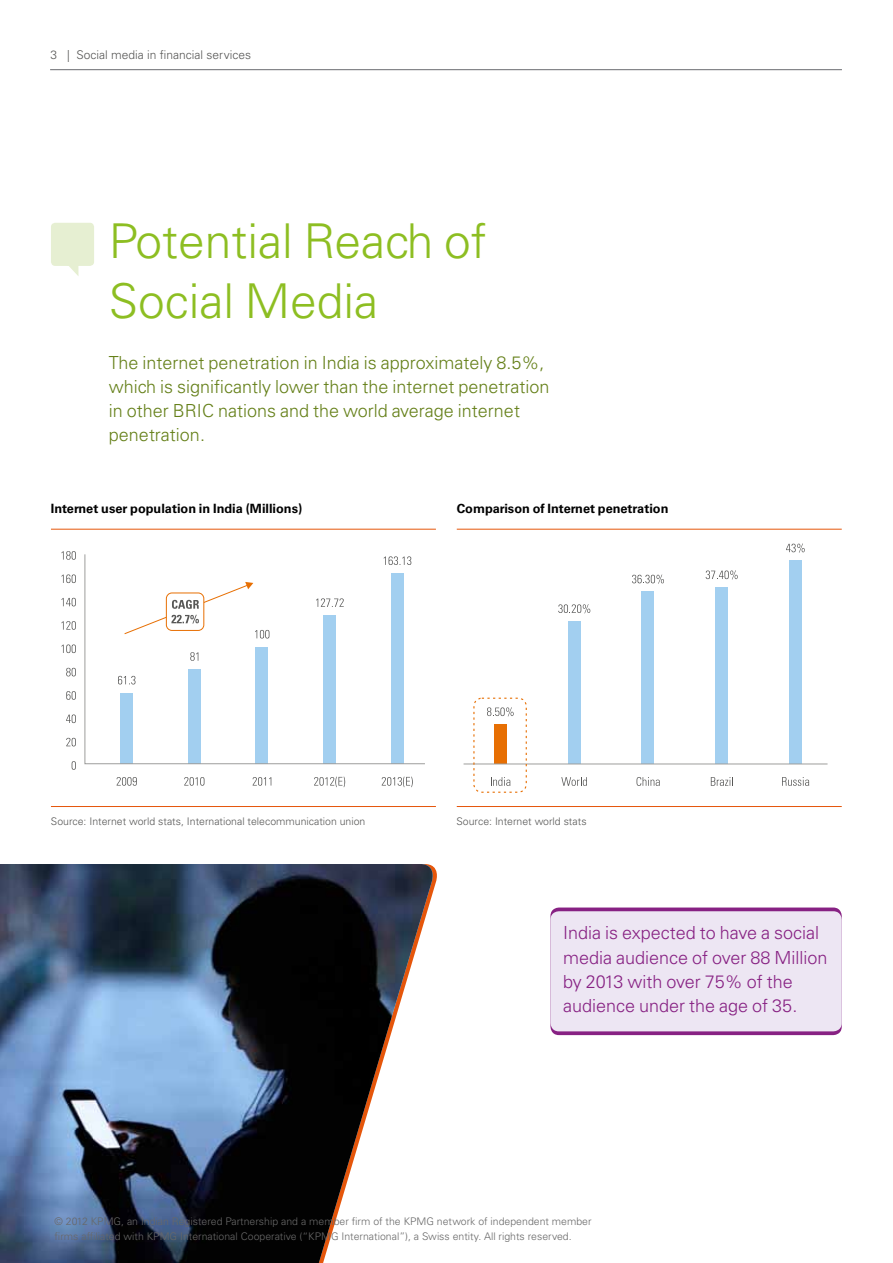
<style>
.page{position:relative;width:893px;height:1263px;background:#fff}
.page>*{position:absolute;margin:0;border:0;box-sizing:border-box;transform-origin:0 0}
.t1{font:300 48px/60px "Univers LT Std";color:#8dbe22}
.t2{font:300 18px/24px "Univers LT Std";color:#658019}
.t3{font:300 18px/24px "Univers LT Std";color:#872183}
.t4{font:700 12.75px "Univers LT Std";color:#000}
.t5{font:300 12px "Univers LT Std";color:#575756}
.t6{font:300 10.5px/15px "Univers LT Std";color:#686868}
.t7{font:300 10.5px "Univers LT Std";color:#575756}
</style>
<div class="page">
<svg style="left:550px;top:907px;width:292px;height:128px;background:#943a91"></svg>
<hr style="left:51px;top:529px;width:385px;height:1px;background:#e5560b">
<hr style="left:457px;top:529px;width:385px;height:1px;background:#e5560b">
<hr style="left:51px;top:806px;width:385px;height:1px;background:#e5560b">
<hr style="left:457px;top:806px;width:385px;height:1px;background:#e5560b">
<div style="left:51px;top:223px;width:43px;height:43px;background:#e6efd2;border-radius:4px"></div>
<svg style="left:69px;top:266px;width:9px;height:10px"></svg>
<div style="left:550px;top:911px;width:292px;height:120px;background:#ede6f3;border-radius:9px"></div>
<svg style="left:72px;top:761px;width:4px;height:9px"></svg>
<svg style="left:66px;top:738px;width:10px;height:8px"></svg>
<svg style="left:66px;top:714px;width:10px;height:9px"></svg>
<svg style="left:66px;top:691px;width:10px;height:9px"></svg>
<svg style="left:66px;top:668px;width:10px;height:8px"></svg>
<svg style="left:61px;top:644px;width:15px;height:9px"></svg>
<svg style="left:61px;top:621px;width:15px;height:9px"></svg>
<svg style="left:61px;top:598px;width:15px;height:8px"></svg>
<svg style="left:61px;top:574px;width:15px;height:9px"></svg>
<svg style="left:61px;top:551px;width:15px;height:9px"></svg>
<svg style="left:117px;top:777px;width:20px;height:9px"></svg>
<svg style="left:184px;top:777px;width:20px;height:9px"></svg>
<svg style="left:253px;top:777px;width:18px;height:9px"></svg>
<svg style="left:314px;top:777px;width:31px;height:10px"></svg>
<svg style="left:382px;top:777px;width:31px;height:10px"></svg>
<svg style="left:84px;top:554px;width:341px;height:210px"></svg>
<svg style="left:124px;top:582px;width:145px;height:56px"></svg>
<svg style="left:491px;top:777px;width:19px;height:9px"></svg>
<svg style="left:561px;top:777px;width:26px;height:9px"></svg>
<svg style="left:636px;top:777px;width:24px;height:9px"></svg>
<svg style="left:711px;top:777px;width:22px;height:9px"></svg>
<svg style="left:782px;top:777px;width:27px;height:9px"></svg>
<div style="left:494px;top:724px;width:13px;height:40px;background:#e76f03"></div>
<div style="left:568px;top:621px;width:12px;height:143px;background:#a2cff0"></div>
<div style="left:641px;top:592px;width:13px;height:172px;background:#a2cff0"></div>
<div style="left:715px;top:587px;width:13px;height:177px;background:#a2cff0"></div>
<div style="left:789px;top:561px;width:13px;height:203px;background:#a2cff0"></div>
<svg style="left:487px;top:707px;width:27px;height:9px"></svg>
<svg style="left:558px;top:604px;width:32px;height:9px"></svg>
<svg style="left:632px;top:575px;width:32px;height:9px"></svg>
<svg style="left:706px;top:570px;width:32px;height:9px"></svg>
<svg style="left:786px;top:543px;width:19px;height:10px"></svg>
<hr style="left:464px;top:764px;width:363px;height:1px;background:#9d9d9c">
<div style="left:473px;top:698px;width:54px;height:95px;border:1px dashed #e76f03;border-radius:8px"></div>
<img style="left:0;top:864px;width:433px;height:399px">
<hr style="left:50px;top:69px;width:792px;height:1px;background:#696a6f">
<p class="t5" style="left:50px;top:48px;width:202px">3 | Social media in financial services</p>
<h1 class="t1" style="left:109px;top:211px;width:380px">Potential Reach of<br>Social Media</h1>
<h2 class="t2" style="left:109px;top:351px;width:442px">The internet penetration in India is approximately 8.5%, which is significantly lower than the internet penetration in other BRIC nations and the world average internet penetration.</h2>
<p class="t4" style="left:51px;top:501px;width:253px">Internet user population in India (Millions)</p>
<p class="t4" style="left:457px;top:501px;width:213px">Comparison of Internet penetration</p>
<p class="t7" style="left:51px;top:815px;width:316px">Source: Internet world stats, International telecommunication union</p>
<p class="t7" style="left:456px;top:815px;width:132px">Source: Internet world stats</p>
<h2 class="t3" style="left:563px;top:921px;width:266px">India is expected to have a social media audience of over 88 Million by 2013 with over 75% of the audience under the age of 35.</h2>
<p class="t6" style="left:55px;top:1213px;width:538px">© 2012 KPMG, an Indian Registered Partnership and a member firm of the KPMG network of independent member firms affiliated with KPMG International Cooperative (“KPMG International”), a Swiss entity. All rights reserved.</p>
</div>
